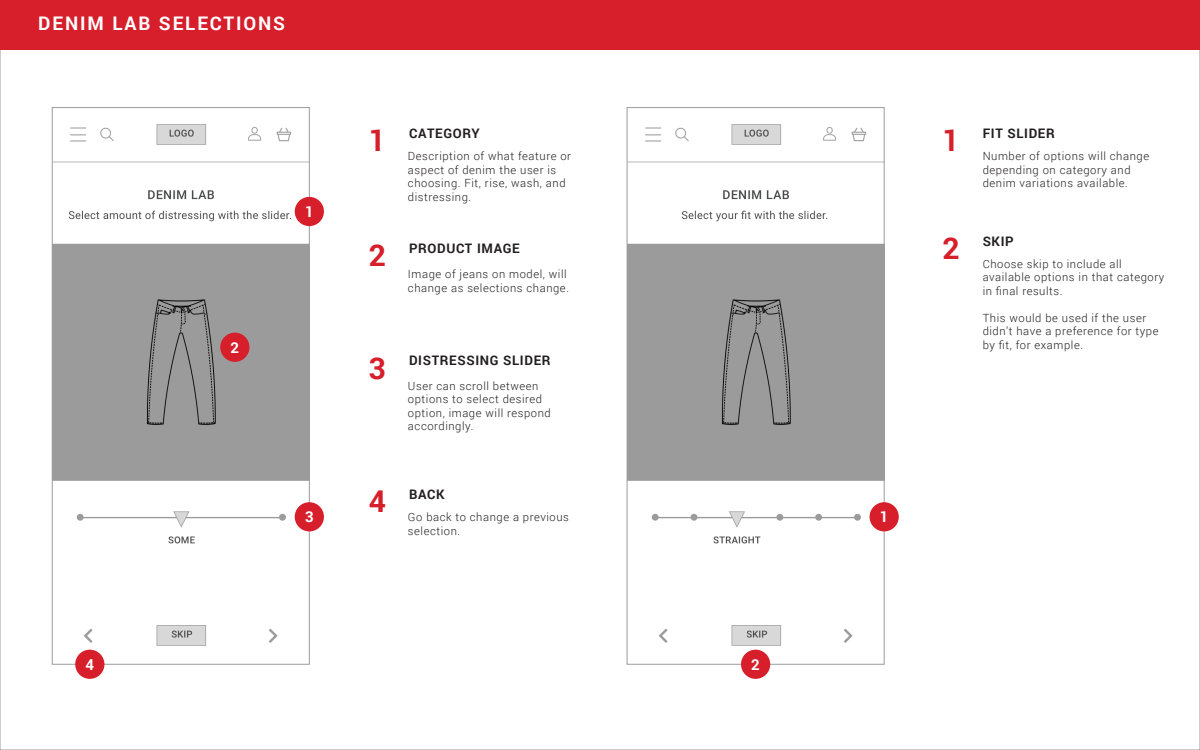
<style>
.page{position:relative;width:1200px;height:750px;background:#fff}
.page>*{position:absolute;margin:0;border:0;box-sizing:border-box;transform-origin:0 0}
.t1{font:700 30px "Roboto";color:#d61f2b}
.t2{font:700 18.75px "Roboto";letter-spacing:.1em;color:#fff}
.t3{font:700 15px "Roboto";color:#fff}
.t4{font:700 13.12px "Roboto";letter-spacing:.05em;color:#231f20}
.t5{font:300 11.25px/13.5px "Roboto";letter-spacing:.05em;color:#231f20}
</style>
<div class="page">
<div style="left:0;top:0;width:1200px;height:49px;background:#d61f2b"></div>
<img style="left:54px;top:124px;width:254px;height:539px">
<div style="left:52px;top:107px;width:258px;height:558px;border:1px solid #9b9b9b"></div>
<img style="left:629px;top:124px;width:253px;height:539px">
<div style="left:627px;top:107px;width:257px;height:558px;border:1px solid #9b9b9b"></div>
<div style="left:295px;top:197px;width:29px;height:29px;background:#d61f2b;border-radius:50%"></div>
<div style="left:220px;top:333px;width:29px;height:29px;background:#d61f2b;border-radius:50%"></div>
<div style="left:295px;top:502px;width:29px;height:29px;background:#d61f2b;border-radius:50%"></div>
<div style="left:75px;top:650px;width:29px;height:29px;background:#d61f2b;border-radius:50%"></div>
<div style="left:870px;top:502px;width:29px;height:29px;background:#d61f2b;border-radius:50%"></div>
<div style="left:741px;top:650px;width:29px;height:29px;background:#d61f2b;border-radius:50%"></div>
<h2 class="t2" style="left:38px;top:11px;width:248px">DENIM LAB SELECTIONS</h2>
<h3 class="t3" style="left:86px;top:654px;width:10px">4</h3>
<h3 class="t3" style="left:231px;top:337px;width:10px">2</h3>
<h3 class="t3" style="left:305px;top:201px;width:10px">1</h3>
<h3 class="t3" style="left:305px;top:506px;width:10px">3</h3>
<h1 class="t1" style="left:369px;top:119px;width:19px">1</h1>
<h1 class="t1" style="left:369px;top:234px;width:19px">2</h1>
<p class="t4" style="left:409px;top:124px;width:72px">CATEGORY</p>
<p class="t5" style="left:408px;top:149px;width:165px">Description of what feature or aspect of denim the user is choosing. Fit, rise, wash, and distressing.</p>
<p class="t4" style="left:409px;top:239px;width:112px">PRODUCT IMAGE</p>
<p class="t5" style="left:408px;top:267px;width:163px">Image of jeans on model, will change as selections change.</p>
<h1 class="t1" style="left:369px;top:347px;width:19px">3</h1>
<h1 class="t1" style="left:369px;top:481px;width:19px">4</h1>
<p class="t4" style="left:409px;top:351px;width:143px">DISTRESSING SLIDER</p>
<p class="t5" style="left:408px;top:379px;width:144px">User can scroll between options to select desired option, image will respond accordingly.</p>
<p class="t4" style="left:409px;top:485px;width:37px">BACK</p>
<p class="t5" style="left:408px;top:510px;width:162px">Go back to change a previous selection.</p>
<h3 class="t3" style="left:751px;top:654px;width:10px">2</h3>
<h1 class="t1" style="left:943px;top:119px;width:19px">1</h1>
<h1 class="t1" style="left:943px;top:227px;width:19px">2</h1>
<p class="t4" style="left:983px;top:124px;width:74px">FIT SLIDER</p>
<p class="t5" style="left:983px;top:149px;width:168px">Number of options will change depending on category and denim variations available.</p>
<p class="t4" style="left:983px;top:232px;width:33px">SKIP</p>
<p class="t5" style="left:983px;top:257px;width:183px">Choose skip to include all available options in that category in final results.</p>
<p class="t5" style="left:983px;top:311px;width:177px">This would be used if the user didn’t have a preference for type by fit, for example.</p>
<h3 class="t3" style="left:880px;top:507px;width:10px">1</h3>
</div>
